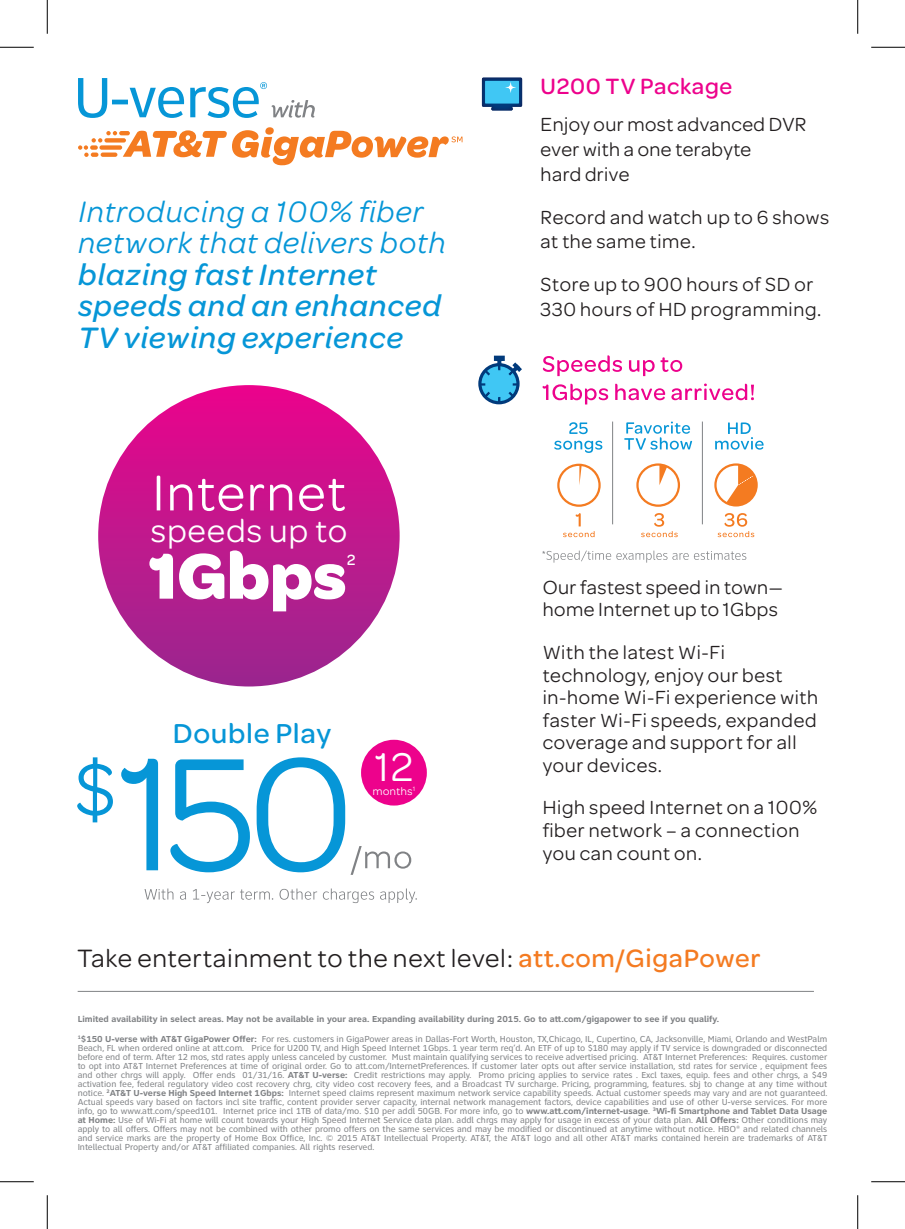
<style>
.page{position:relative;width:905px;height:1229px;background:#fff}
.page>*{position:absolute;margin:0;border:0;box-sizing:border-box;transform-origin:0 0}
.t1{font:171.22px "Omnes ATTII";color:#0696d7}
.t2{font:700 68.4px "Omnes ATTII";color:#fff}
.t3{font:53.55px "Omnes ATTII";color:#fff}
.t4{font:42.75px "Omnes ATTII";color:#fff}
.t5{font:34.2px "Omnes ATTII";color:#fff}
.t6{font:italic 31.5px "Omnes ATTII Medium";color:#0696d7}
.t7{font:italic 31.5px "Omnes ATTII";color:#0696d7}
.t8{font:29.25px "Omnes ATTII Medium";color:#0696d7}
.t9{font:26.78px "Omnes ATTII";color:#231f20}
.t10{font:23.62px "Omnes ATTII Medium";color:#ed028c}
.t11{font:20.25px/22.5px "Omnes ATTII";color:#231f20}
.t12{font:15.75px "Omnes ATTII Medium";color:#fff}
.t13{font:11.7px "Omnes ATTII";color:#fff}
.t14{font:9px/9px "Clearview ATT";letter-spacing:-.005em;color:#808285;text-align:justify}
.t15{font:700 9px "Clearview ATT";letter-spacing:-.005em;color:#808285}
.s1{font-family:"Omnes ATTII Medium";color:#f47b21}
.s2{font-weight:700}
</style>
<div class="page">
<svg style="left:482px;top:78px;width:40px;height:32px"></svg>
<svg style="left:542px;top:383px;width:212px;height:21px"></svg>
<svg style="left:543px;top:355px;width:139px;height:21px"></svg>
<div style="left:480px;top:365px;width:38px;height:38px;background:#40c7f4;border-radius:50%"></div>
<div style="left:478px;top:363px;width:41px;height:41px;border:3px solid #013a7b;border-radius:50%"></div>
<div style="left:494px;top:356px;width:11px;height:5px;border:4px solid #013a7b"></div>
<svg style="left:483px;top:358px;width:39px;height:19px"></svg>
<svg style="left:480px;top:383px;width:10px;height:15px"></svg>
<svg style="left:508px;top:383px;width:10px;height:15px"></svg>
<svg style="left:78px;top:127px;width:384px;height:38px"></svg>
<svg style="left:78px;top:78px;width:237px;height:40px"></svg>
<hr style="left:78px;top:991px;width:736px;height:1px;background:#808285">
<div style="left:98px;top:385px;width:301px;height:301px;background:linear-gradient(to bottom,#e9068c,#99288e);border-radius:151px"></div>
<svg style="left:350px;top:846px;width:61px;height:29px"></svg>
<div style="left:361px;top:739px;width:66px;height:66px;background:#ed028c;border-radius:50%"></div>
<svg style="left:144px;top:888px;width:273px;height:15px"></svg>
<svg style="left:715px;top:422px;width:48px;height:27px"></svg>
<svg style="left:554px;top:441px;width:48px;height:12px"></svg>
<svg style="left:569px;top:422px;width:18px;height:12px"></svg>
<hr style="left:612px;top:421px;width:1px;height:103px;background:#808285">
<hr style="left:702px;top:421px;width:1px;height:103px;background:#808285">
<svg style="left:659px;top:465px;width:11px;height:20px"></svg>
<div style="left:636px;top:463px;width:44px;height:44px;border:2px solid #f47b21;border-radius:50%"></div>
<svg style="left:723px;top:464px;width:33px;height:41px"></svg>
<div style="left:714px;top:463px;width:43px;height:43px;border:2px solid #f47b21;border-radius:50%"></div>
<svg style="left:579px;top:466px;width:3px;height:19px"></svg>
<div style="left:557px;top:463px;width:43px;height:44px;border:2px solid #f47b21;border-radius:50%"></div>
<svg style="left:563px;top:513px;width:31px;height:24px"></svg>
<svg style="left:641px;top:513px;width:36px;height:24px"></svg>
<svg style="left:717px;top:513px;width:37px;height:24px"></svg>
<svg style="left:624px;top:421px;width:68px;height:28px"></svg>
<svg style="left:542px;top:550px;width:204px;height:12px"></svg>
<hr style="left:0;top:47px;width:34px;height:1px;background:#000">
<hr style="left:871px;top:47px;width:33px;height:1px;background:#000">
<hr style="left:0;top:1181px;width:34px;height:1px;background:#000">
<hr style="left:871px;top:1181px;width:33px;height:1px;background:#000">
<hr style="left:47px;top:0;width:1px;height:34px;background:#000">
<hr style="left:47px;top:1195px;width:1px;height:33px;background:#000">
<hr style="left:857px;top:0;width:1px;height:34px;background:#000">
<hr style="left:857px;top:1195px;width:1px;height:33px;background:#000">
<p class="t7" style="left:78px;top:190px;width:347px">Introducing a 100% fiber</p>
<p class="t7" style="left:78px;top:222px;width:370px">network that delivers both</p>
<p class="t6" style="left:78px;top:253px;width:301px">blazing fast Internet</p>
<p class="t6" style="left:78px;top:284px;width:365px">speeds and an enhanced</p>
<p class="t6" style="left:78px;top:316px;width:327px">TV viewing experience</p>
<p class="t3" style="left:151px;top:456px;width:197px">Internet</p>
<p class="t5" style="left:150px;top:508px;width:199px">speeds up to</p>
<p class="t2" style="left:148px;top:525px;width:200px">1Gbps</p>
<p class="t12" style="left:347px;top:549px;width:10px">2</p>
<p class="t8" style="left:172px;top:713px;width:161px">Double Play</p>
<p class="t1" style="left:73px;top:697px;width:286px"><sup>$</sup>150</p>
<p class="t4" style="left:374px;top:737px;width:41px">12</p>
<p class="t13" style="left:372px;top:782px;width:45px">months<sup>1</sup></p>
<p class="t10" style="left:540px;top:70px;width:194px">U200 TV Package</p>
<p class="t11" style="left:540px;top:112px;width:268px">Enjoy our most advanced DVR</p>
<p class="t11" style="left:540px;top:137px;width:213px">ever with a one terabyte</p>
<p class="t11" style="left:540px;top:162px;width:91px">hard drive</p>
<p class="t11" style="left:540px;top:204px;width:291px">Record and watch up to 6 shows</p>
<p class="t11" style="left:540px;top:229px;width:157px">at the same time.</p>
<p class="t11" style="left:540px;top:272px;width:275px">Store up to 900 hours of SD or</p>
<p class="t11" style="left:540px;top:297px;width:283px">330 hours of HD programming.</p>
<p class="t11" style="left:542px;top:575px;width:242px">Our fastest speed in town— home Internet up to 1Gbps</p>
<p class="t11" style="left:542px;top:640px;width:277px">With the latest Wi-Fi technology, enjoy our best in-home Wi-Fi experience with faster Wi-Fi speeds, expanded coverage and support for all your devices.</p>
<p class="t11" style="left:542px;top:795px;width:277px">High speed Internet on a 100% fiber network – a connection you can count on.</p>
<p class="t9" style="left:77px;top:940px;width:685px">Take entertainment to the next level: <span class="s1">att.com/GigaPower</span></p>
<p class="t15" style="left:78px;top:1014px;width:643px">Limited availability in select areas. May not be available in your area. Expanding availability during 2015. Go to att.com/gigapower to see if you qualify.</p>
<p class="t14" style="left:78px;top:1034px;width:751px"><sup>1</sup><span class="s2">$150 U-verse with AT&amp;T GigaPower Offer:</span> For res. customers in GigaPower areas in Dallas-Fort Worth, Houston, TX,Chicago, IL, Cupertino, CA, Jacksonville, Miami, Orlando and WestPalm Beach, FL when ordered online at att.com. Price for U200 TV, and High Speed Internet 1Gbps. 1 year term req’d. An ETF of up to $180 may apply if TV service is downgraded or disconnected before end of term. After 12 mos, std rates apply unless canceled by customer. Must maintain qualifying services to receive advertised pricing. AT&amp;T Internet Preferences: Requires. customer to opt into AT&amp;T Internet Preferences at time of original order. Go to att.com/InternetPreferences. If customer later opts out after service installation, std rates for service , equipment fees and other chrgs will apply. Offer ends 01/31/16. <span class="s2">AT&amp;T U-verse:</span> Credit restrictions may apply. Promo pricing applies to service rates . Excl taxes, equip. fees and other chrgs, a $49 activation fee, federal regulatory video cost recovery chrg, city video cost recovery fees, and a Broadcast TV surcharge. Pricing, programming, features. sbj to change at any time without notice. <sup>2</sup><span class="s2">AT&amp;T U-verse High Speed Internet 1Gbps:</span> Internet speed claims represent maximum network service capability speeds. Actual customer speeds may vary and are not guaranteed.<br>Actual speeds vary based on factors incl site traffic, content provider server capacity, internal network management factors, device capabilities and use of other U-verse services. For more info, go to www.att.com/speed101. Internet price incl 1TB of data/mo. $10 per addl 50GB. For more info, go to <span class="s2">www.att.com/internet-usage</span>. <sup>3</sup><span class="s2">Wi-fi Smartphone and Tablet Data Usage at Home:</span> Use of Wi-Fi at home will count towards your High Speed Internet Service data plan. addl chrgs may apply for usage in excess of your data plan. <span class="s2">All Offers:</span> Other conditions may apply to all offers. Offers may not be combined with other promo offers on the same services and may be modified or discontinued at anytime without notice. HBO® and related channels and service marks are the property of Home Box Office, Inc. © 2015 AT&amp;T Intellectual Property. AT&amp;T, the AT&amp;T logo and all other AT&amp;T marks contained herein are trademarks of AT&amp;T Intellectual Property and/or AT&amp;T affiliated companies. All rights reserved.</p>
</div>
